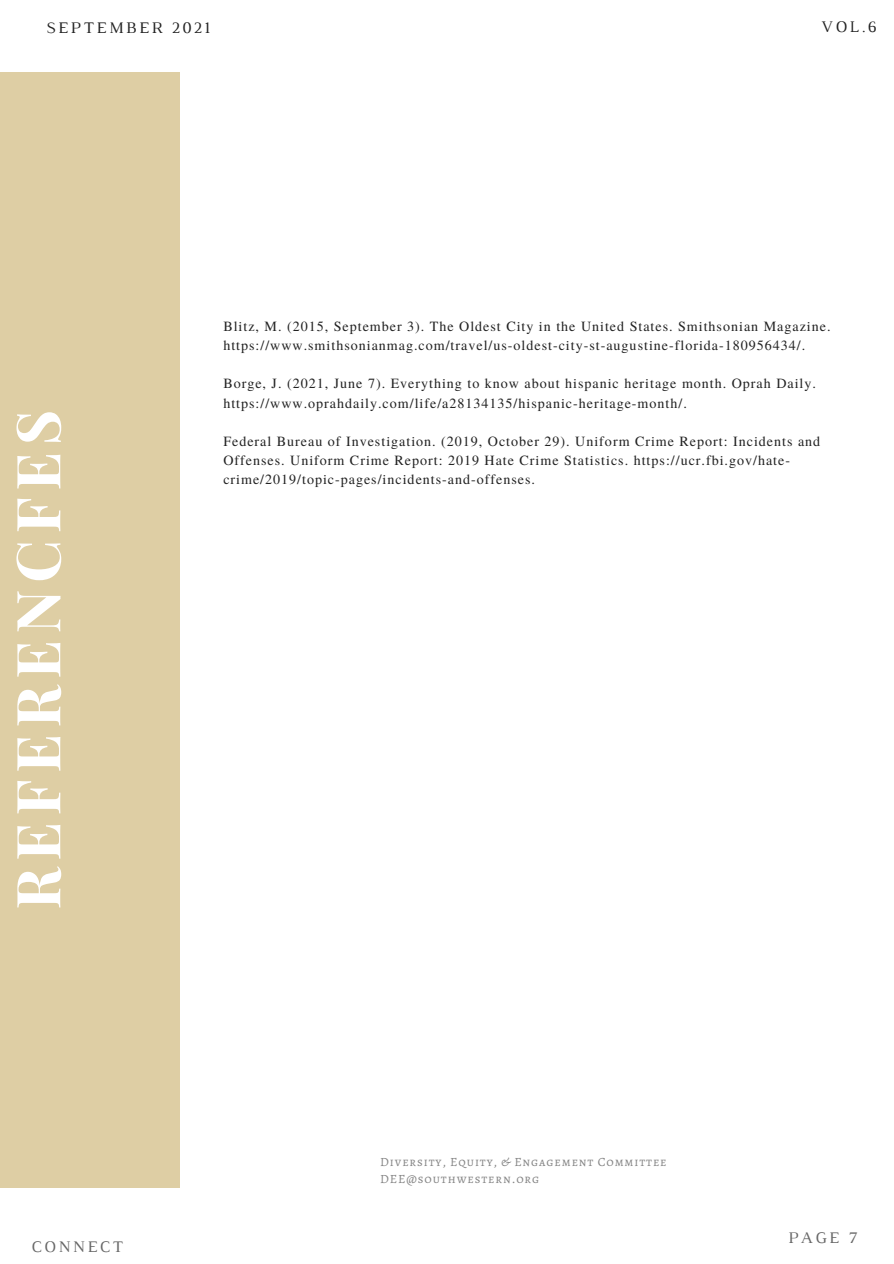
<style>
.page{position:relative;width:894px;height:1264px;background:#fff}
.page>*{position:absolute;margin:0;border:0;box-sizing:border-box;transform-origin:0 0}
.t1{font:700 60.75px "Playfair Display";letter-spacing:.11em;color:#fff}
.t2{font:16.5px "Luthier";letter-spacing:.14em;color:#222}
.t3{font:16.5px "Luthier";letter-spacing:.14em;color:#666}
.t4{font:14.1px/19.2px "Te X Gyre Termes";letter-spacing:.07em;color:#222}
.t5{font:12.6px "Alegreya SC";letter-spacing:.07em;color:#858585}
</style>
<div class="page">
<div style="left:0;top:73px;width:179px;height:1114px;background:#decea4"></div>
<p class="t2" style="left:46px;top:22px;width:165px">SEPTEMBER 2021</p>
<p class="t2" style="left:820px;top:20px;width:57px">VOL.6</p>
<p class="t1" style="left:-5px;top:909px;width:501px;rotate:-90deg">REFERENCFES</p>
<p class="t3" style="left:31px;top:1240px;width:93px">CONNECT</p>
<p class="t4" style="left:223px;top:316px;width:608px">Blitz, M. (2015, September 3). The Oldest City in the United States. Smithsonian Magazine. https://www.smithsonianmag.com/travel/us-oldest-city-st-augustine-florida-180956434/.</p>
<p class="t4" style="left:223px;top:373px;width:594px">Borge, J. (2021, June 7). Everything to know about hispanic heritage month. Oprah Daily. https://www.oprahdaily.com/life/a28134135/hispanic-heritage-month/.</p>
<p class="t4" style="left:223px;top:431px;width:598px">Federal Bureau of Investigation. (2019, October 29). Uniform Crime Report: Incidents and<br>Offenses. Uniform Crime Report: 2019 Hate Crime Statistics. https://ucr.fbi.gov/hate&shy;crime/2019/topic-pages/incidents-and-offenses.</p>
<p class="t5" style="left:380px;top:1153px;width:288px">Diversity, Equity, &amp; Engagement Committee</p>
<p class="t5" style="left:380px;top:1170px;width:160px">DEE@southwestern.org</p>
<p class="t3" style="left:788px;top:1231px;width:71px">PAGE 7</p>
</div>
